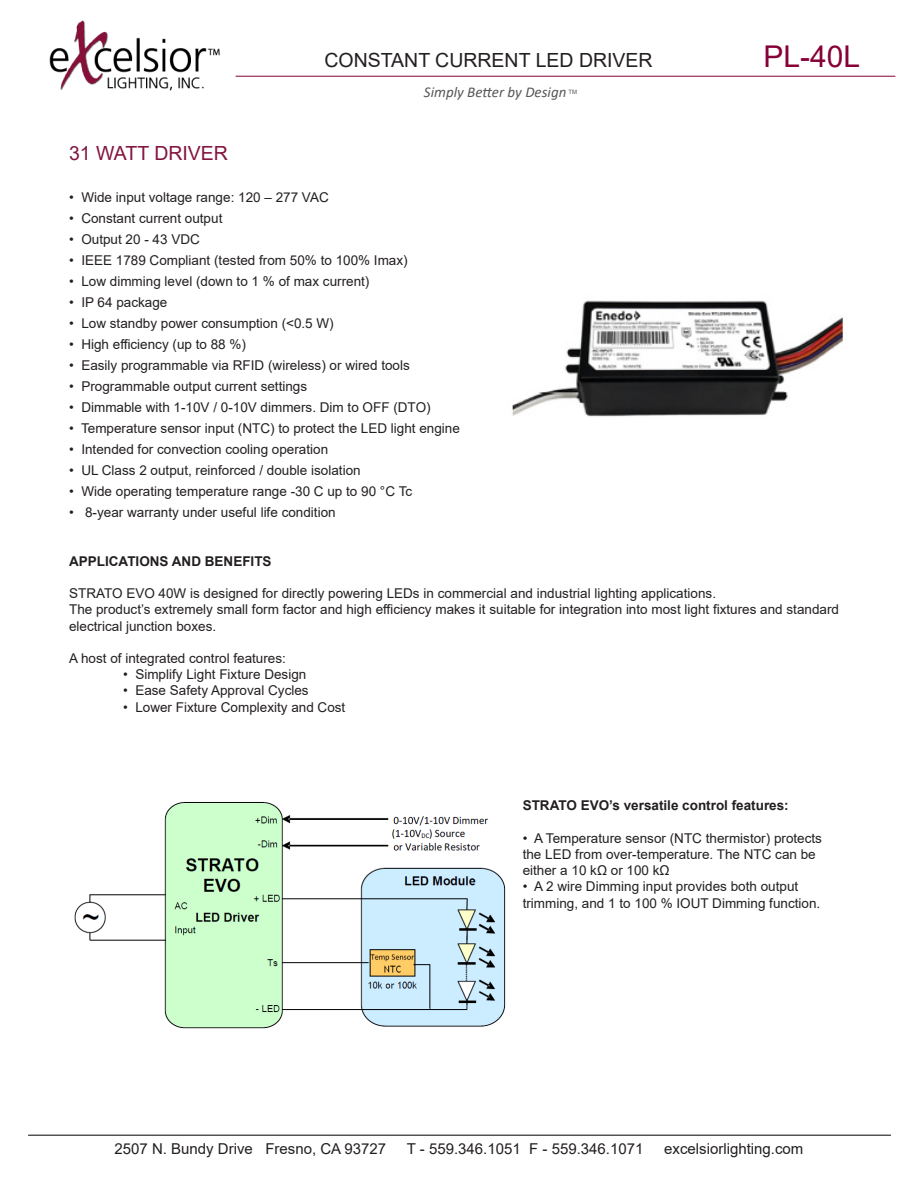
<style>
.page{position:relative;width:918px;height:1188px;background:#fff}
.page>*{position:absolute;margin:0;border:0;box-sizing:border-box;transform-origin:0 0}
.t1{font:30px "Arial";color:#860037}
.t2{font:19.5px "Arial";color:#231f20}
.t3{font:19.5px "Arial";color:#821540}
.t4{font:15px "Arial";color:#231f20}
.t5{font:italic 15px "Calibri";color:#57585a}
.t6{font:13.5px "Arial";color:#231f20}
.t7{font:700 13.5px "Arial";color:#231f20}
.t8{font:6px "Arial";color:#57585a}
</style>
<div class="page">
<img style="left:512px;top:300px;width:331px;height:117px">
<img style="left:74px;top:802px;width:432px;height:227px">
<hr style="left:28px;top:1135px;width:863px;height:1px;background:#000">
<hr style="left:236px;top:76px;width:659px;height:1px;background:#860037">
<img style="left:49px;top:20px;width:171px;height:71px">
<p class="t2" style="left:324px;top:47px;width:330px">CONSTANT CURRENT LED DRIVER</p>
<p class="t1" style="left:763px;top:36px;width:98px">PL-40L</p>
<p class="t3" style="left:69px;top:140px;width:160px">31 WATT DRIVER</p>
<p class="t5" style="left:424px;top:82px;width:144px">Simply Better by Design</p>
<p class="t8" style="left:568px;top:88px;width:10px">TM</p>
<p class="t6" style="left:69px;top:188px;width:261px">• Wide input voltage range: 120 – 277 VAC</p>
<p class="t6" style="left:69px;top:209px;width:155px">• Constant current output</p>
<p class="t6" style="left:69px;top:230px;width:132px">• Output 20 - 43 VDC</p>
<p class="t6" style="left:69px;top:251px;width:340px">• IEEE 1789 Compliant (tested from 50% to 100% Imax)</p>
<p class="t6" style="left:69px;top:272px;width:302px">• Low dimming level (down to 1 % of max current)</p>
<p class="t6" style="left:69px;top:293px;width:100px">• IP 64 package</p>
<p class="t6" style="left:69px;top:314px;width:266px">• Low standby power consumption (&lt;0.5 W)</p>
<p class="t6" style="left:69px;top:335px;width:178px">• High efficiency (up to 88 %)</p>
<p class="t6" style="left:69px;top:356px;width:342px">• Easily programmable via RFID (wireless) or wired tools</p>
<p class="t6" style="left:69px;top:377px;width:240px">• Programmable output current settings</p>
<p class="t6" style="left:69px;top:398px;width:363px">• Dimmable with 1-10V / 0-10V dimmers. Dim to OFF (DTO)</p>
<p class="t6" style="left:69px;top:419px;width:392px">• Temperature sensor input (NTC) to protect the LED light engine</p>
<p class="t6" style="left:69px;top:440px;width:261px">• Intended for convection cooling operation</p>
<p class="t6" style="left:69px;top:461px;width:293px">• UL Class 2 output, reinforced / double isolation</p>
<p class="t6" style="left:69px;top:482px;width:345px">• Wide operating temperature range -30 C up to 90 °C Tc</p>
<p class="t6" style="left:69px;top:503px;width:268px">• 8-year warranty under useful life condition</p>
<p class="t7" style="left:69px;top:551px;width:204px">APPLICATIONS AND BENEFITS</p>
<p class="t6" style="left:69px;top:584px;width:648px">STRATO EVO 40W is designed for directly powering LEDs in commercial and industrial lighting applications.</p>
<p class="t6" style="left:69px;top:600px;width:771px">The product’s extremely small form factor and high efficiency makes it suitable for integration into most light fixtures and standard</p>
<p class="t6" style="left:69px;top:616px;width:149px">electrical junction boxes.</p>
<p class="t6" style="left:69px;top:649px;width:218px">A host of integrated control features:</p>
<p class="t6" style="left:123px;top:665px;width:185px">• Simplify Light Fixture Design</p>
<p class="t6" style="left:123px;top:681px;width:187px">• Ease Safety Approval Cycles</p>
<p class="t6" style="left:123px;top:697px;width:224px">• Lower Fixture Complexity and Cost</p>
<p class="t7" style="left:523px;top:796px;width:268px">STRATO EVO’s versatile control features:</p>
<p class="t6" style="left:523px;top:829px;width:301px">• A Temperature sensor (NTC thermistor) protects</p>
<p class="t6" style="left:523px;top:845px;width:295px">the LED from over-temperature. The NTC can be</p>
<p class="t6" style="left:523px;top:861px;width:149px">either a 10 kΩ or 100 kΩ</p>
<p class="t6" style="left:523px;top:877px;width:277px">• A 2 wire Dimming input provides both output</p>
<p class="t6" style="left:523px;top:894px;width:299px">trimming, and 1 to 100 % IOUT Dimming function.</p>
<p class="t4" style="left:114px;top:1139px;width:273px">2507 N. Bundy Drive Fresno, CA 93727</p>
<p class="t4" style="left:407px;top:1139px;width:238px">T - 559.346.1051 F - 559.346.1071</p>
<p class="t4" style="left:664px;top:1139px;width:141px">excelsiorlighting.com</p>
</div>
